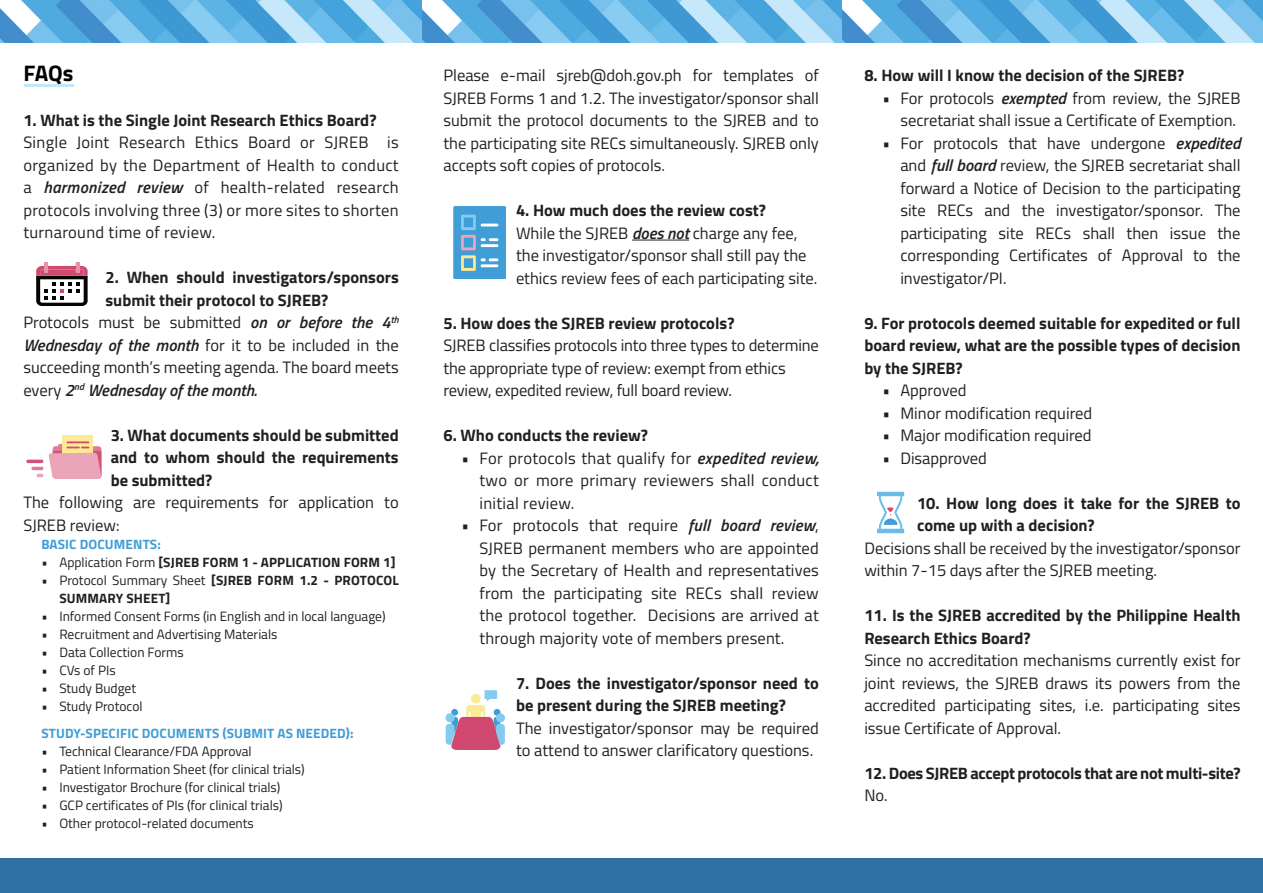
<style>
.page{position:relative;width:1263px;height:893px;background:#fff}
.page>*{position:absolute;margin:0;border:0;box-sizing:border-box;transform-origin:0 0}
.t1{font:700 22.5px "Titillium Web";color:#000}
.t2{font:16.5px/22.5px "Titillium Web";color:#231f20;text-align:justify}
.t3{font:700 16.5px/22.5px "Titillium Web";color:#231f20}
.t4{font:700 16.5px "Titillium Web";letter-spacing:-.02em;color:#231f20}
.t5{font:13.5px "Titillium Web";color:#231f20}
.t6{font:700 13.5px/18px "Titillium Web";letter-spacing:.01em;color:#231f20}
.t7{font:700 13.5px "Titillium Web";letter-spacing:.01em;color:#409dd6}
.s1{font-weight:600;font-style:italic}
.s2{font-weight:400}
</style>
<div class="page">
<img style="left:1px;top:0;width:1261px;height:42px">
<hr style="left:24px;top:85px;width:50px;height:2px;background:#c3e6f9">
<hr style="left:632px;top:240px;width:57px;height:1px;background:#231f20">
<div style="left:63px;top:435px;width:30px;height:33px;background:#fceb94"></div>
<hr style="left:67px;top:441px;width:22px;height:2px;background:#d04a6f">
<svg style="left:26px;top:444px;width:75px;height:35px"></svg>
<div style="left:0;top:858px;width:1263px;height:35px;background:#3071a3"></div>
<svg style="left:36px;top:263px;width:52px;height:43px"></svg>
<hr style="left:44px;top:263px;width:4px;height:10px;background:#e594a8">
<hr style="left:76px;top:263px;width:4px;height:10px;background:#e594a8">
<svg style="left:445px;top:690px;width:60px;height:60px"></svg>
<svg style="left:877px;top:492px;width:27px;height:41px"></svg>
<svg style="left:453px;top:206px;width:53px;height:73px;background:#59a6d5"></svg>
<hr style="left:481px;top:264px;width:17px;height:3px;background:#fff">
<p class="t1" style="left:23px;top:56px;width:52px">FAQs</p>
<p class="t3" style="left:23px;top:108px;width:355px">1. What is the Single Joint Research Ethics Board?</p>
<p class="t2" style="left:23px;top:130px;width:377px">Single Joint Research Ethics Board or SJREB is organized by the Department of Health to conduct a <span class="s1">harmonized review</span> of health-related research protocols involving three (3) or more sites to shorten turnaround time of review.</p>
<p class="t3" style="left:105px;top:265px;width:295px">2. When should investigators/sponsors submit their protocol to SJREB?</p>
<p class="t2" style="left:23px;top:310px;width:377px">Protocols must be submitted <span class="s1">on or before the 4</span><sup>th </sup><span class="s1">Wednesday of the month</span> for it to be included in the succeeding month’s meeting agenda. The board meets every <span class="s1">2</span><sup>nd</sup> <span class="s1">Wednesday of the month.</span></p>
<p class="t3" style="left:111px;top:423px;width:290px;text-align:justify">3. What documents should be submitted and to whom should the requirements be submitted?</p>
<p class="t2" style="left:23px;top:490px;width:377px">The following are requirements for application to<br>SJREB review:</p>
<p class="t7" style="left:41px;top:534px;width:121px">BASIC DOCUMENTS:</p>
<p class="t6" style="left:41px;top:552px;width:356px"><span class="s2">• Application Form</span> [SJREB FORM 1 - APPLICATION FORM 1]</p>
<p class="t6" style="left:59px;top:570px;width:341px;text-indent:-18px"><span class="s2">• Protocol Summary Sheet</span> [SJREB FORM 1.2 - PROTOCOL<br>SUMMARY SHEET]</p>
<p class="t5" style="left:41px;top:606px;width:346px">• Informed Consent Forms (in English and in local language)</p>
<p class="t5" style="left:41px;top:624px;width:238px">• Recruitment and Advertising Materials</p>
<p class="t5" style="left:41px;top:642px;width:144px">• Data Collection Forms</p>
<p class="t5" style="left:41px;top:660px;width:76px">• CVs of PIs</p>
<p class="t5" style="left:41px;top:678px;width:96px">• Study Budget</p>
<p class="t5" style="left:41px;top:696px;width:103px">• Study Protocol</p>
<p class="t7" style="left:41px;top:723px;width:314px">STUDY-SPECIFIC DOCUMENTS (SUBMIT AS NEEDED):</p>
<p class="t5" style="left:41px;top:741px;width:212px">• Technical Clearance/FDA Approval</p>
<p class="t5" style="left:41px;top:759px;width:265px">• Patient Information Sheet (for clinical trials)</p>
<p class="t5" style="left:41px;top:777px;width:241px">• Investigator Brochure (for clinical trials)</p>
<p class="t5" style="left:41px;top:795px;width:243px">• GCP certificates of PIs (for clinical trials)</p>
<p class="t5" style="left:41px;top:813px;width:214px">• Other protocol-related documents</p>
<p class="t2" style="left:443px;top:63px;width:377px">Please e-mail sjreb@doh.gov.ph for templates of SJREB Forms 1 and 1.2. The investigator/sponsor shall submit the protocol documents to the SJREB and to the participating site RECs simultaneously. SJREB only accepts soft copies of protocols.</p>
<p class="t3" style="left:516px;top:198px;width:252px">4. How much does the review cost?</p>
<p class="t2" style="left:516px;top:221px;width:303px;text-align:left">While the SJREB <span class="s1">does not</span> charge any fee, the investigator/sponsor shall still pay the ethics review fees of each participating site.</p>
<p class="t3" style="left:443px;top:311px;width:293px">5. How does the SJREB review protocols?</p>
<p class="t2" style="left:443px;top:333px;width:377px;text-align:left">SJREB classifies protocols into three types to determine the appropriate type of review: exempt from ethics review, expedited review, full board review.</p>
<p class="t3" style="left:443px;top:423px;width:206px">6. Who conducts the review?</p>
<p class="t2" style="left:479px;top:446px;width:341px;text-indent:-18px">• For protocols that qualify for <span class="s1">expedited review, </span>two or more primary reviewers shall conduct initial review.</p>
<p class="t2" style="left:479px;top:513px;width:341px;text-indent:-18px">• For protocols that require <span class="s1">full board review</span>, SJREB permanent members who are appointed by the Secretary of Health and representatives from the participating site RECs shall review the protocol together. Decisions are arrived at through majority vote of members present.</p>
<p class="t3" style="left:516px;top:671px;width:304px">7. Does the investigator/sponsor need to be present during the SJREB meeting?</p>
<p class="t2" style="left:516px;top:716px;width:304px">The investigator/sponsor may be required to attend to answer clarificatory questions.</p>
<p class="t3" style="left:864px;top:63px;width:321px">8. How will I know the decision of the SJREB?</p>
<p class="t2" style="left:882px;top:86px;width:360px;text-align:right">• For protocols <span class="s1">exempted</span> from review, the SJREB secretariat shall issue a Certificate of Exemption.</p>
<p class="t2" style="left:900px;top:131px;width:342px;text-indent:-18px">• For protocols that have undergone <span class="s1">expedited </span>and <span class="s1">full board</span> review, the SJREB secretariat shall forward a Notice of Decision to the participating site RECs and the investigator/sponsor. The participating site RECs shall then issue the corresponding Certificates of Approval to the investigator/PI.</p>
<p class="t3" style="left:864px;top:311px;width:378px;text-align:justify">9. For protocols deemed suitable for expedited or full board review, what are the possible types of decision by the SJREB?</p>
<p class="t2" style="left:882px;top:378px;width:86px">• Approved</p>
<p class="t2" style="left:882px;top:401px;width:211px">• Minor modification required</p>
<p class="t2" style="left:882px;top:423px;width:211px">• Major modification required</p>
<p class="t2" style="left:882px;top:446px;width:106px">• Disapproved</p>
<p class="t3" style="left:917px;top:491px;width:325px">10. How long does it take for the SJREB to come up with a decision?</p>
<p class="t2" style="left:864px;top:536px;width:378px">Decisions shall be received by the investigator/sponsor within 7-15 days after the SJREB meeting.</p>
<p class="t3" style="left:864px;top:603px;width:378px">11. Is the SJREB accredited by the Philippine Health<br>Research Ethics Board?</p>
<p class="t2" style="left:864px;top:648px;width:378px">Since no accreditation mechanisms currently exist for joint reviews, the SJREB draws its powers from the accredited participating sites, i.e. participating sites issue Certificate of Approval.</p>
<p class="t4" style="left:864px;top:760px;width:378px">12. Does SJREB accept protocols that are not multi-site?</p>
<p class="t2" style="left:864px;top:783px;width:25px">No.</p>
</div>
